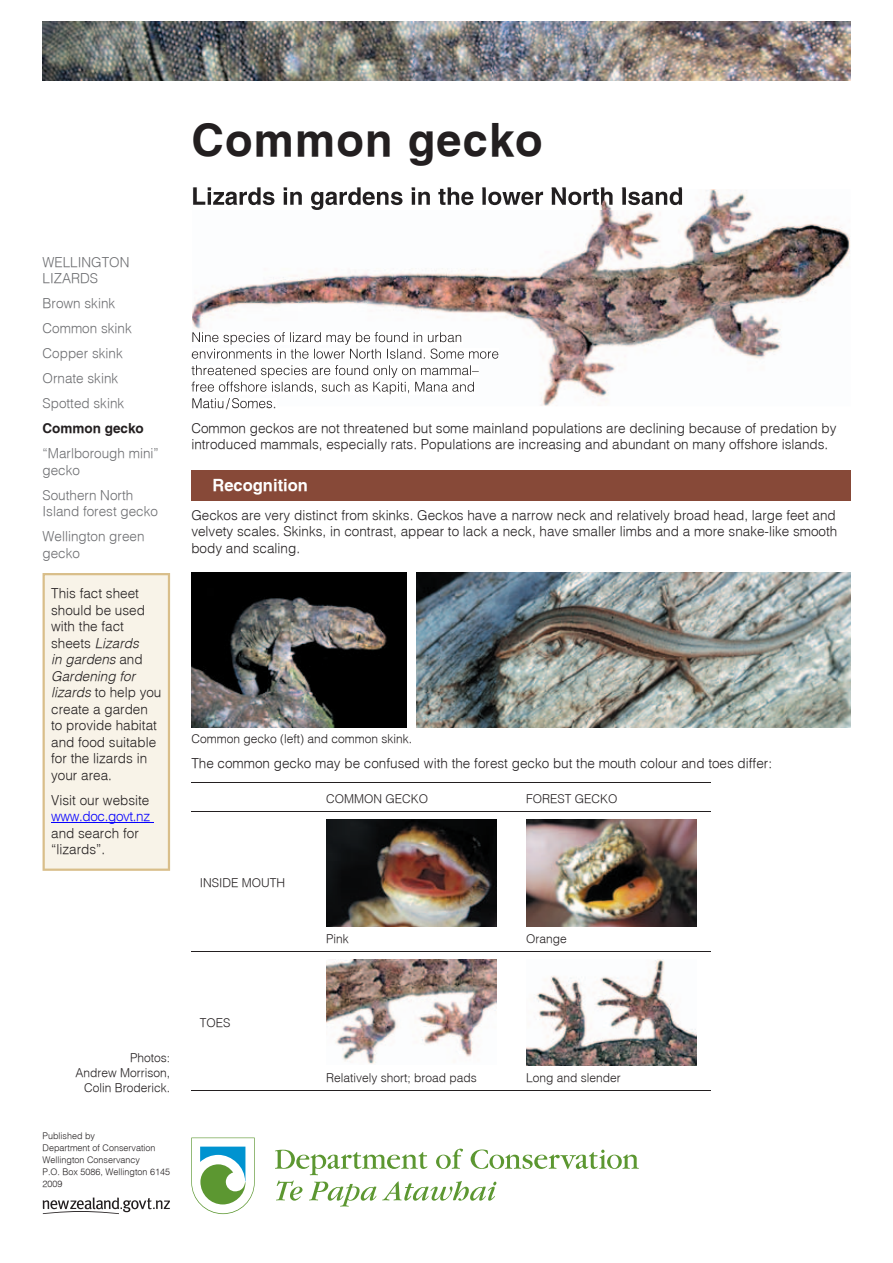
<style>
.page{position:relative;width:893px;height:1263px;background:#fff}
.page>*{position:absolute;margin:0;border:0;box-sizing:border-box;transform-origin:0 0}
.t1{font:700 45px "Helvetica Maori";letter-spacing:.03em;color:#231f20}
.t2{font:700 16.5px "Helvetica Maori";color:#fff}
.t3{font:300 13.5px/16.5px "Helvetica Maori";color:#231f20}
.t4{font:300 13.5px/16.5px "Helvetica Maori";color:#6c6d70}
.t5{font:300 13.5px "Helvetica Maori";letter-spacing:-.03em;color:#0600ff}
.t6{font:700 13.5px "Helvetica Maori";color:#231f20}
.t7{font:300 12px/15px "Helvetica Maori";color:#231f20;text-align:right}
.t8{font:300 9px/12px "Helvetica Maori";color:#231f20}
.s1{font-style:italic}
</style>
<div class="page">
<svg style="left:191px;top:1137px;width:64px;height:77px"></svg>
<svg style="left:275px;top:1148px;width:364px;height:58px"></svg>
<svg style="left:43px;top:1197px;width:127px;height:17px"></svg>
<div style="left:43px;top:573px;width:127px;height:298px;background:#f8f3e8"></div>
<div style="left:191px;top:471px;width:659px;height:30px;background:#874938"></div>
<img style="left:191px;top:572px;width:215px;height:156px">
<img style="left:416px;top:572px;width:434px;height:156px">
<hr style="left:191px;top:782px;width:120px;height:1px;background:#231f20">
<hr style="left:311px;top:782px;width:200px;height:1px;background:#231f20">
<hr style="left:511px;top:782px;width:200px;height:1px;background:#231f20">
<hr style="left:191px;top:811px;width:120px;height:1px;background:#231f20">
<hr style="left:311px;top:811px;width:200px;height:1px;background:#231f20">
<hr style="left:511px;top:811px;width:200px;height:1px;background:#231f20">
<hr style="left:191px;top:951px;width:120px;height:1px;background:#231f20">
<hr style="left:311px;top:951px;width:200px;height:1px;background:#231f20">
<hr style="left:511px;top:951px;width:200px;height:1px;background:#231f20">
<hr style="left:191px;top:1090px;width:120px;height:1px;background:#231f20">
<hr style="left:311px;top:1090px;width:200px;height:1px;background:#231f20">
<hr style="left:511px;top:1090px;width:200px;height:1px;background:#231f20">
<img style="left:326px;top:820px;width:170px;height:106px">
<img style="left:526px;top:820px;width:170px;height:106px">
<img style="left:326px;top:960px;width:170px;height:104px">
<img style="left:526px;top:960px;width:170px;height:106px">
<img style="left:192px;top:189px;width:658px;height:217px">
<img style="left:193px;top:189px;width:489px;height:21px">
<img style="left:192px;top:332px;width:270px;height:13px">
<img style="left:192px;top:348px;width:307px;height:11px">
<img style="left:192px;top:365px;width:287px;height:13px">
<img style="left:192px;top:382px;width:283px;height:12px">
<img style="left:192px;top:398px;width:84px;height:8px">
<img style="left:43px;top:21px;width:807px;height:60px">
<h1 class="t1" style="left:191px;top:112px;width:353px">Common gecko</h1>
<p class="t4" style="left:43px;top:254px;width:89px">WELLINGTON<br>LIZARDS</p>
<p class="t4" style="left:43px;top:291px;width:91px;line-height:24.9px">Brown skink<br>Common skink<br>Copper skink<br>Ornate skink<br>Spotted skink</p>
<p class="t6" style="left:43px;top:420px;width:103px">Common gecko</p>
<p class="t4" style="left:43px;top:445px;width:118px">“Marlborough mini” gecko</p>
<p class="t4" style="left:43px;top:486px;width:117px">Southern North<br>Island forest gecko</p>
<p class="t4" style="left:43px;top:528px;width:104px">Wellington green gecko</p>
<p class="t3" style="left:51px;top:585px;width:112px">This fact sheet should be used with the fact sheets <span class="s1">Lizards<br>in gardens</span> and<br><span class="s1">Gardening for lizards</span> to help you create a garden to provide habitat and food suitable for the lizards in your area.</p>
<p class="t3" style="left:51px;top:791px;width:100px">Visit our website</p>
<p class="t5" style="left:51px;top:808px;width:100px">www.doc.govt.nz</p>
<p class="t3" style="left:51px;top:824px;width:89px">and search for “lizards”.</p>
<p class="t3" style="left:191px;top:390px;width:647px;line-height:25px">Matiu / Somes.<br>Common geckos are not threatened but some mainland populations are declining because of predation by</p>
<p class="t3" style="left:191px;top:436px;width:638px">introduced mammals, especially rats. Populations are increasing and abundant on many offshore islands.</p>
<p class="t2" style="left:213px;top:475px;width:97px">Recognition</p>
<p class="t3" style="left:191px;top:506px;width:647px;text-align:justify">Geckos are very distinct from skinks. Geckos have a narrow neck and relatively broad head, large feet and velvety scales. Skinks, in contrast, appear to lack a neck, have smaller limbs and a more snake-like smooth body and scaling.</p>
<p class="t7" style="left:191px;top:730px;width:222px">Common gecko (left) and common skink.</p>
<p class="t3" style="left:191px;top:754px;width:582px">The common gecko may be confused with the forest gecko but the mouth colour and toes differ:</p>
<p class="t7" style="left:326px;top:791px;width:103px">COMMON GECKO</p>
<p class="t7" style="left:526px;top:791px;width:93px">FOREST GECKO</p>
<p class="t7" style="left:200px;top:875px;width:87px">INSIDE MOUTH</p>
<p class="t7" style="left:326px;top:930px;width:24px">Pink</p>
<p class="t7" style="left:526px;top:930px;width:42px">Orange</p>
<p class="t7" style="left:75px;top:1050px;width:96px">Photos:<br>Andrew Morrison,<br>Colin Broderick.</p>
<p class="t8" style="left:43px;top:1129px;width:129px">Published by<br>Department of Conservation<br>Wellington Conservancy<br>P.O. Box 5086, Wellington 6145<br>2009</p>
<p class="t7" style="left:200px;top:1015px;width:32px">TOES</p>
<p class="t7" style="left:326px;top:1070px;width:152px">Relatively short; broad pads</p>
<p class="t7" style="left:526px;top:1070px;width:96px">Long and slender</p>
</div>
